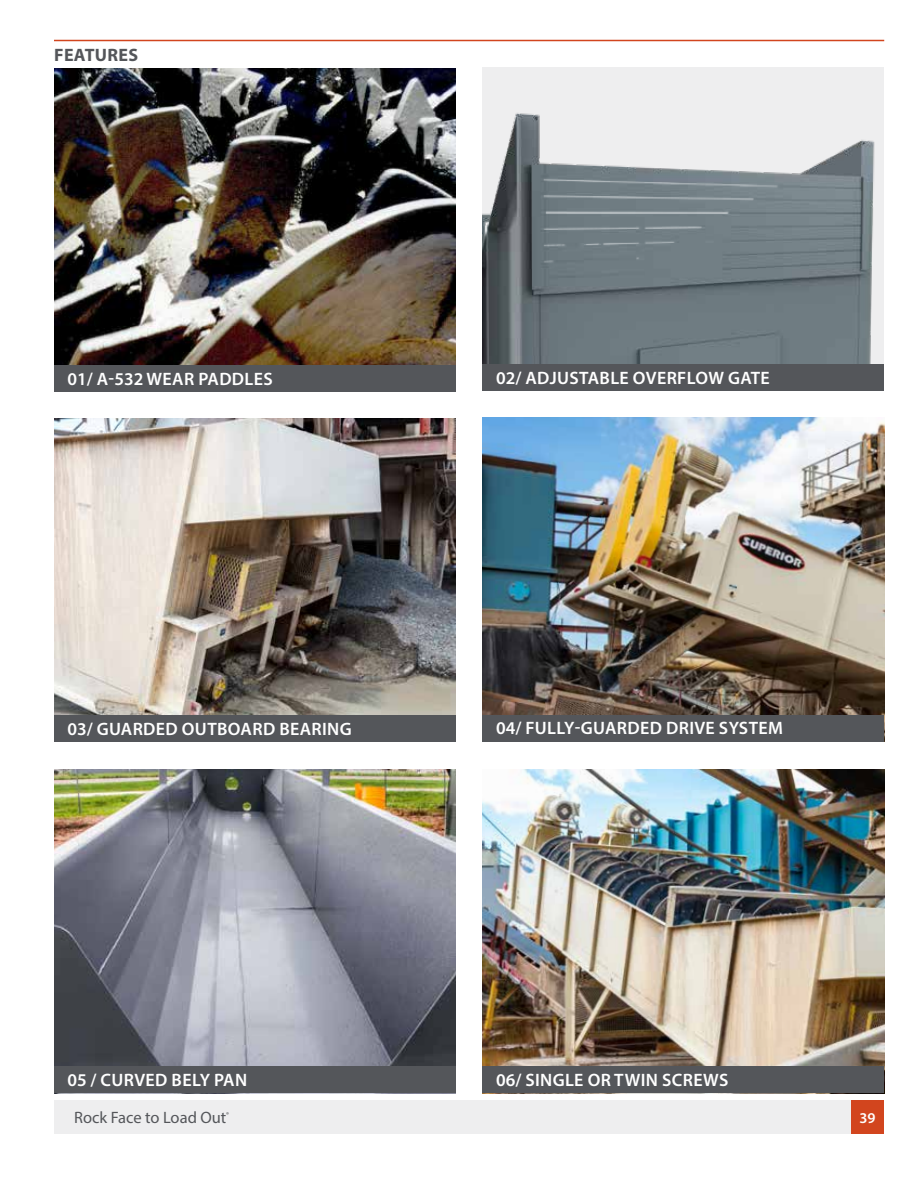
<style>
.page{position:relative;width:918px;height:1188px;background:#fff}
.page>*{position:absolute;margin:0;border:0;box-sizing:border-box;transform-origin:0 0}
.t1{font:600 18px "Myriad Pro";letter-spacing:.02em;color:#fff}
.t2{font:700 18px "Myriad Pro";letter-spacing:.02em;color:#54565a}
.t3{font:16.5px "Myriad Pro";color:#54565a}
.t4{font:600 15px "Myriad Pro";color:#fff}
.t5{font:7.05px "Myriad Pro";color:#54565a}
</style>
<div class="page">
<div style="left:850px;top:1100px;width:34px;height:34px;background:#d2451e"></div>
<div style="left:54px;top:1100px;width:796px;height:34px;background:#eeeeef"></div>
<hr style="left:54px;top:40px;width:830px;height:1px;background:#d2451e">
<img style="left:54px;top:770px;width:402px;height:296px">
<div style="left:54px;top:1066px;width:402px;height:28px;background:#54565a"></div>
<div style="left:483px;top:68px;width:401px;height:324px;background:#eeeeef"></div>
<img style="left:483px;top:113px;width:392px;height:251px">
<div style="left:483px;top:364px;width:401px;height:28px;background:#54565a"></div>
<img style="left:54px;top:68px;width:402px;height:297px">
<div style="left:54px;top:365px;width:402px;height:27px;background:#54565a"></div>
<img style="left:483px;top:418px;width:401px;height:297px">
<div style="left:483px;top:715px;width:401px;height:27px;background:#54565a"></div>
<img style="left:483px;top:770px;width:401px;height:296px">
<div style="left:483px;top:1066px;width:401px;height:28px;background:#54565a"></div>
<img style="left:54px;top:418px;width:402px;height:298px">
<div style="left:54px;top:716px;width:402px;height:26px;background:#54565a"></div>
<p class="t2" style="left:54px;top:43px;width:86px">FEATURES</p>
<p class="t1" style="left:67px;top:367px;width:207px">01/ A-532 WEAR PADDLES</p>
<p class="t1" style="left:496px;top:367px;width:275px">02/ ADJUSTABLE OVERFLOW GATE</p>
<p class="t1" style="left:68px;top:718px;width:286px">03/ GUARDED OUTBOARD BEARING</p>
<p class="t1" style="left:68px;top:1069px;width:181px">05 / CURVED BELY PAN</p>
<p class="t1" style="left:496px;top:717px;width:288px">04/ FULLY-GUARDED DRIVE SYSTEM</p>
<p class="t1" style="left:496px;top:1069px;width:234px">06/ SINGLE OR TWIN SCREWS</p>
<p class="t3" style="left:74px;top:1108px;width:154px">Rock Face to Load Out</p>
<p class="t4" style="left:859px;top:1108px;width:18px">39</p>
<p class="t5" style="left:226px;top:1111px;width:4px">®</p>
</div>
